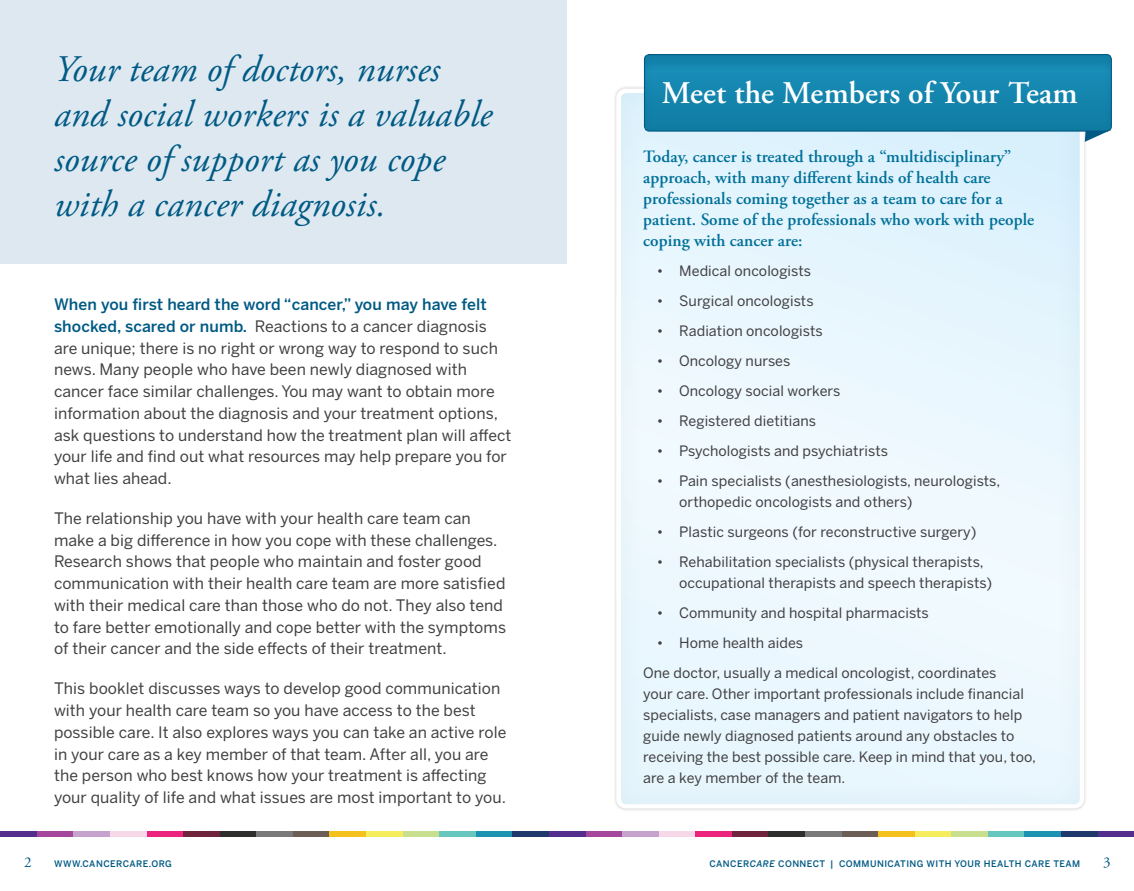
<style>
.page{position:relative;width:1134px;height:891px;background:#fff}
.page>*{position:absolute;margin:0;border:0;box-sizing:border-box;transform-origin:0 0}
.t1{font:italic 37.5px/45px "Adobe Garamond Pro";letter-spacing:.005em;color:#005a84}
.t2{font:600 31.5px "Adobe Garamond Pro";letter-spacing:.005em;color:#fff}
.t3{font:600 17.25px/21px "Adobe Garamond Pro";letter-spacing:.005em;color:#007098}
.t4{font:15.75px/21.8px "Benton Sans";letter-spacing:.005em;color:#414042}
.t5{font:15px "Adobe Garamond Pro";color:#005a84}
.t6{font:14.25px/21px "Benton Sans";letter-spacing:.005em;color:#414042}
.t7{font:500 9px "Benton Sans";letter-spacing:.05em;color:#005a84}
.s1{font-weight:500;color:#005a84}
.s2{font-style:italic}
</style>
<div class="page">
<div style="left:549px;top:832px;width:18px;height:5px;background:#532e8c"></div>
<div style="left:512px;top:832px;width:37px;height:5px;background:#1f396c"></div>
<div style="left:476px;top:832px;width:36px;height:5px;background:#1b91b4"></div>
<div style="left:439px;top:832px;width:37px;height:5px;background:#67c6bd"></div>
<div style="left:402px;top:832px;width:37px;height:5px;background:#c8df8e"></div>
<div style="left:366px;top:832px;width:36px;height:5px;background:#f6ed5d"></div>
<div style="left:329px;top:832px;width:37px;height:5px;background:#f5c21d"></div>
<div style="left:293px;top:832px;width:36px;height:5px;background:#6d5e55"></div>
<div style="left:256px;top:832px;width:37px;height:5px;background:#7a7a7a"></div>
<div style="left:219px;top:832px;width:37px;height:5px;background:#2e2e2d"></div>
<div style="left:183px;top:832px;width:36px;height:5px;background:#6f233d"></div>
<div style="left:146px;top:832px;width:37px;height:5px;background:#ed247e"></div>
<div style="left:110px;top:832px;width:36px;height:5px;background:#f7d8e8"></div>
<div style="left:73px;top:832px;width:37px;height:5px;background:#c5a3cd"></div>
<div style="left:37px;top:832px;width:36px;height:5px;background:#a5489b"></div>
<div style="left:0;top:832px;width:37px;height:5px;background:#532e8c"></div>
<div style="left:1097px;top:832px;width:37px;height:5px;background:#532e8c"></div>
<div style="left:1061px;top:832px;width:36px;height:5px;background:#1f396c"></div>
<div style="left:1024px;top:832px;width:37px;height:5px;background:#1b91b4"></div>
<div style="left:988px;top:832px;width:36px;height:5px;background:#67c6bd"></div>
<div style="left:951px;top:832px;width:37px;height:5px;background:#c8df8e"></div>
<div style="left:915px;top:832px;width:36px;height:5px;background:#f6ed5d"></div>
<div style="left:878px;top:832px;width:37px;height:5px;background:#f5c21d"></div>
<div style="left:841px;top:832px;width:37px;height:5px;background:#6d5e55"></div>
<div style="left:805px;top:832px;width:36px;height:5px;background:#7a7a7a"></div>
<div style="left:768px;top:832px;width:37px;height:5px;background:#2e2e2d"></div>
<div style="left:732px;top:832px;width:36px;height:5px;background:#6f233d"></div>
<div style="left:695px;top:832px;width:37px;height:5px;background:#ed247e"></div>
<div style="left:658px;top:832px;width:37px;height:5px;background:#f7d8e8"></div>
<div style="left:622px;top:832px;width:36px;height:5px;background:#c5a3cd"></div>
<div style="left:585px;top:832px;width:37px;height:5px;background:#a5489b"></div>
<div style="left:567px;top:832px;width:18px;height:5px;background:#532e8c"></div>
<div style="left:0;top:0;width:567px;height:263px;background:#dee8f1"></div>
<div style="left:619px;top:92px;width:462px;height:713px;background:#005a84;opacity:.06"></div>
<svg style="left:1085px;top:134px;width:17px;height:8px"></svg>
<div style="left:644px;top:52px;width:471px;height:82px;background:#1484ac"></div>
<div style="left:644px;top:54px;width:468px;height:78px;border:1px solid #005a84;border-radius:5px"></div>
<h1 class="t1" style="left:54px;top:48px;width:440px">Your team of doctors, nurses and social workers is a valuable source of support as you cope with a cancer diagnosis.</h1>
<p class="t4" style="left:54px;top:293px;width:459px"><span class="s1">When you first heard the word “cancer,” you may have felt shocked, scared or numb.</span> Reactions to a cancer diagnosis are unique; there is no right or wrong way to respond to such news. Many people who have been newly diagnosed with cancer face similar challenges. You may want to obtain more information about the diagnosis and your treatment options, ask questions to understand how the treatment plan will affect your life and find out what resources may help prepare you for what lies ahead.</p>
<p class="t4" style="left:54px;top:507px;width:454px">The relationship you have with your health care team can make a big difference in how you cope with these challenges.<br>Research shows that people who maintain and foster good communication with their health care team are more satisfied with their medical care than those who do not. They also tend to fare better emotionally and cope better with the symptoms of their cancer and the side effects of their treatment.</p>
<p class="t4" style="left:54px;top:677px;width:454px">This booklet discusses ways to develop good communication with your health care team so you have access to the best possible care. It also explores ways you can take an active role in your care as a key member of that team. After all, you are the person who best knows how your treatment is affecting your quality of life and what issues are most important to you.</p>
<h2 class="t2" style="left:662px;top:75px;width:417px">Meet the Members of Your Team</h2>
<p class="t3" style="left:643px;top:146px;width:393px">Today, cancer is treated through a “multidisciplinary” approach, with many different kinds of health care professionals coming together as a team to care for a patient. Some of the professionals who work with people coping with cancer are:</p>
<p class="t6" style="left:657px;top:260px;width:156px">• Medical oncologists</p>
<p class="t6" style="left:657px;top:290px;width:158px">• Surgical oncologists</p>
<p class="t6" style="left:657px;top:320px;width:168px">• Radiation oncologists</p>
<p class="t6" style="left:657px;top:350px;width:135px">• Oncology nurses</p>
<p class="t6" style="left:657px;top:380px;width:185px">• Oncology social workers</p>
<p class="t6" style="left:657px;top:410px;width:161px">• Registered dietitians</p>
<p class="t6" style="left:657px;top:440px;width:233px">• Psychologists and psychiatrists</p>
<p class="t6" style="left:679px;top:470px;width:323px;text-indent:-23px">• Pain specialists (anesthesiologists, neurologists, orthopedic oncologists and others)</p>
<p class="t6" style="left:657px;top:521px;width:321px">• Plastic surgeons (for reconstructive surgery)</p>
<p class="t6" style="left:679px;top:551px;width:314px;text-indent:-23px">• Rehabilitation specialists (physical therapists, occupational therapists and speech therapists)</p>
<p class="t6" style="left:657px;top:602px;width:274px">• Community and hospital pharmacists</p>
<p class="t6" style="left:643px;top:628px;width:355px;line-height:30px;text-indent:13px">• Home health aides<br>One doctor, usually a medical oncologist, coordinates</p>
<p class="t6" style="left:643px;top:683px;width:394px">your care. Other important professionals include financial specialists, case managers and patient navigators to help guide newly diagnosed patients around any obstacles to receiving the best possible care. Keep in mind that you, too, are a key member of the team.</p>
<p class="t5" style="left:24px;top:853px;width:9px">2</p>
<p class="t7" style="left:54px;top:858px;width:10px">www</p>
<p class="t7" style="left:80px;top:858px;width:11px">.cancercare</p>
<p class="t7" style="left:149px;top:858px;width:25px">.org</p>
<p class="t7" style="left:710px;top:858px;width:372px">CANCER<span class="s2">CARE</span> CONNECT | COMMUNICATING WITH YOUR HEALTH CARE TEAM</p>
<p class="t5" style="left:1103px;top:853px;width:9px">3</p>
</div>
